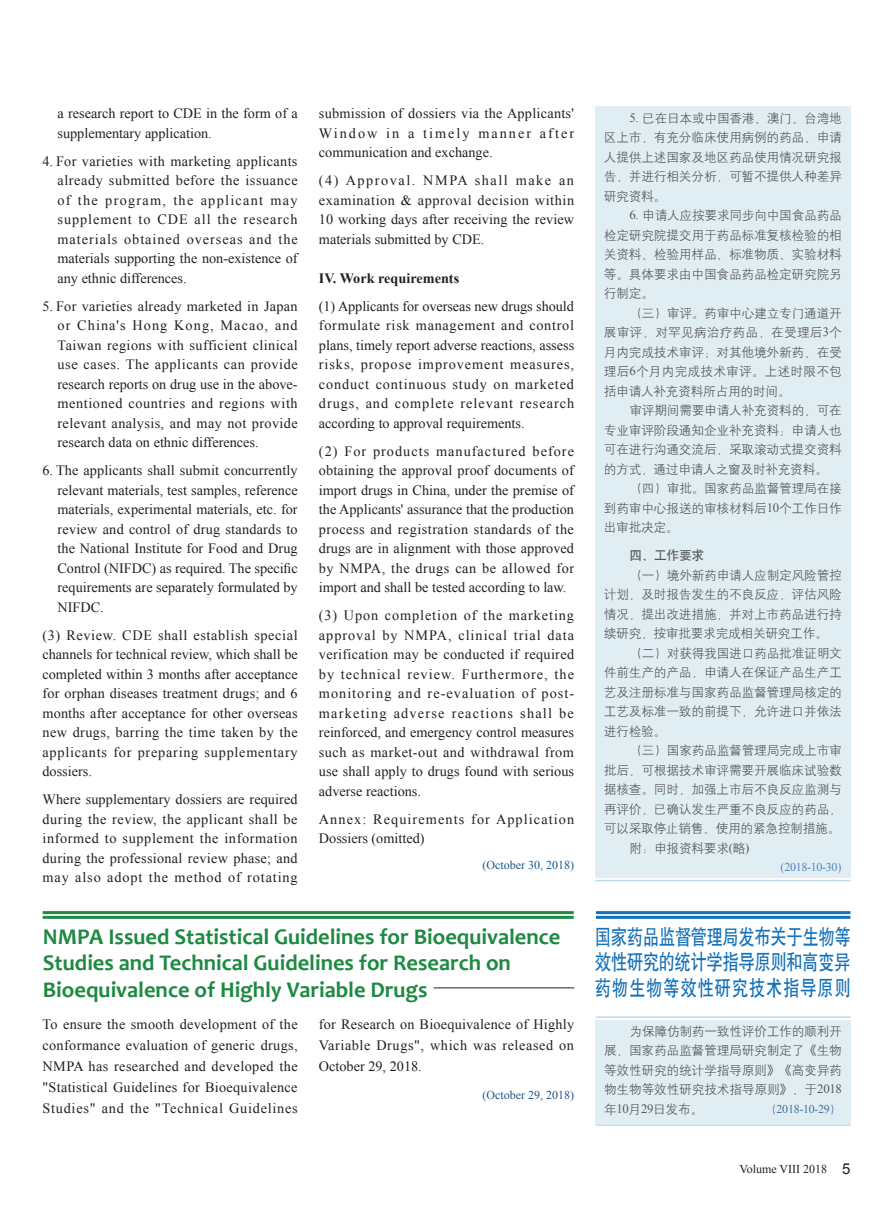
<style>
.page{position:relative;width:893px;height:1212px;background:#fff}
.page>*{position:absolute;margin:0;border:0;box-sizing:border-box;transform-origin:0 0}
.英文标题{font:700 22.5px/26.2px "Candara";color:#1d8941}
.中文标题{font:21px/25.2px "H Yb 1 gj";color:#1471b9;scale:.76 1}
.中文标题-2{font:21px "H Yb 1 gj";letter-spacing:.07em;color:#1471b9;scale:.76 1}
.英文{font:14.25px/19.5px "Times New Roman";color:#231f20;text-align:justify}
.英文-2{font:14.25px/19.5px "Times New Roman";letter-spacing:.075em;color:#231f20}
.英文-3{font:700 14.25px "Times New Roman";color:#231f20}
.中文{font:12.75px/19.5px "H Yg 2 gj";letter-spacing:-.02em;color:#57585a;text-align:justify}
.中文-2{font:12.75px "H Yb 1 gj";color:#57585a}
.英文-4{font:12px "Times New Roman";color:#1b588b}
.t1{font:12px "Times New Roman";color:#231f20}
.中文-3{font:12px "Times New Roman";letter-spacing:-.025em;color:#5284c4}
.中文-4{font:12px "Times New Roman";letter-spacing:-.025em;color:#48709f}
.s1{font-family:"Times New Roman"}
.s2{font-family:"H Yg 2 gj"}
.s3{font-family:"Arial";font-size:15px}
</style>
<div class="page">
<div style="left:595px;top:106px;width:255px;height:772px;background:#e0eef3"></div>
<hr style="left:595px;top:880px;width:255px;height:1px;background:#bbdae6">
<div style="left:596px;top:1020px;width:255px;height:103px;background:#e0eef3"></div>
<hr style="left:596px;top:1016px;width:255px;height:2px;background:#bbdae6">
<hr style="left:596px;top:1124px;width:255px;height:2px;background:#bbdae6">
<hr style="left:596px;top:911px;width:254px;height:3px;background:#1471b9">
<hr style="left:596px;top:916px;width:254px;height:3px;background:#1471b9">
<hr style="left:43px;top:911px;width:531px;height:3px;background:#1d8941">
<hr style="left:43px;top:916px;width:531px;height:3px;background:#1d8941">
<hr style="left:434px;top:987px;width:140px;height:1px;background:#231f20">
<p class="英文" style="left:58px;top:103px;width:242px">a research report to CDE in the form of a supplementary application.</p>
<p class="英文" style="left:58px;top:151px;width:242px;text-indent:-15px">4. For varieties with marketing applicants already submitted before the issuance of the program, the applicant may supplement to CDE all the research materials obtained overseas and the materials supporting the non-existence of any ethnic differences.</p>
<p class="英文" style="left:58px;top:296px;width:242px;text-indent:-15px">5. For varieties already marketed in Japan or China's Hong Kong, Macao, and Taiwan regions with sufficient clinical use cases. The applicants can provide research reports on drug use in the above&shy;mentioned countries and regions with relevant analysis, and may not provide research data on ethnic differences.</p>
<p class="英文" style="left:58px;top:460px;width:242px;text-indent:-15px">6. The applicants shall submit concurrently relevant materials, test samples, reference materials, experimental materials, etc. for review and control of drug standards to the National Institute for Food and Drug Control (NIFDC) as required. The specific requirements are separately formulated by NIFDC.</p>
<p class="英文" style="left:43px;top:625px;width:257px">(3) Review. CDE shall establish special channels for technical review, which shall be completed within 3 months after acceptance for orphan diseases treatment drugs; and 6 months after acceptance for other overseas new drugs, barring the time taken by the applicants for preparing supplementary dossiers.</p>
<p class="英文" style="left:43px;top:789px;width:257px">Where supplementary dossiers are required during the review, the applicant shall be informed to supplement the information during the professional review phase; and may also adopt the method of rotating</p>
<p class="英文" style="left:319px;top:103px;width:257px">submission of dossiers via the Applicants' Window in a timely manner after communication and exchange.</p>
<p class="英文" style="left:319px;top:170px;width:257px">(4) Approval. NMPA shall make an examination &amp; approval decision within 10 working days after receiving the review materials submitted by CDE.</p>
<p class="英文-3" style="left:319px;top:268px;width:142px">IV. Work requirements</p>
<p class="英文" style="left:319px;top:296px;width:257px">(1) Applicants for overseas new drugs should formulate risk management and control plans, timely report adverse reactions, assess risks, propose improvement measures, conduct continuous study on marketed drugs, and complete relevant research according to approval requirements.</p>
<p class="英文" style="left:319px;top:441px;width:257px">(2) For products manufactured before obtaining the approval proof documents of import drugs in China, under the premise of the Applicants' assurance that the production process and registration standards of the drugs are in alignment with those approved by NMPA, the drugs can be allowed for import and shall be tested according to law.</p>
<p class="英文" style="left:319px;top:605px;width:257px">(3) Upon completion of the marketing approval by NMPA, clinical trial data verification may be conducted if required by technical review. Furthermore, the monitoring and re-evaluation of post&shy;marketing adverse reactions shall be reinforced, and emergency control measures such as market-out and withdrawal from use shall apply to drugs found with serious adverse reactions.</p>
<p class="英文-2" style="left:319px;top:809px;width:257px">Annex: Requirements for Application<br>Dossiers (omitted)</p>
<p class="英文-4" style="left:482px;top:857px;width:93px">(October 30, 2018)</p>
<p class="英文标题" style="left:43px;top:923px;width:519px">NMPA Issued Statistical Guidelines for Bioequivalence<br>Studies and Technical Guidelines for Research on<br>Bioequivalence of Highly Variable Drugs</p>
<p class="英文" style="left:43px;top:1014px;width:257px;line-height:21px">To ensure the smooth development of the conformance evaluation of generic drugs, NMPA has researched and developed the "Statistical Guidelines for Bioequivalence Studies" and the "Technical Guidelines</p>
<p class="英文" style="left:319px;top:1014px;width:257px;line-height:21px">for Research on Bioequivalence of Highly Variable Drugs", which was released on October 29, 2018.</p>
<p class="英文-4" style="left:482px;top:1087px;width:93px">(October 29, 2018)</p>
<p class="中文" style="left:604px;top:108px;width:240px;text-indent:26px"><span class="s1">5.</span> 已在日本或中国香港、澳门、台湾地区上市，有充分临床使用病例的药品，申请人提供上述国家及地区药品使用情况研究报告，并进行相关分析，可暂不提供人种差异研究资料。</p>
<p class="中文" style="left:604px;top:206px;width:240px;text-indent:26px"><span class="s1">6.</span> 申请人应按要求同步向中国食品药品检定研究院提交用于药品标准复核检验的相关资料、检验用样品、标准物质、实验材料等。具体要求由中国食品药品检定研究院另行制定。</p>
<p class="中文" style="left:604px;top:303px;width:240px;text-indent:26px">（三）审评。药审中心建立专门通道开展审评，对罕见病治疗药品，在受理后<span class="s1">3</span>个月内完成技术审评；对其他境外新药，在受理后<span class="s1">6</span>个月内完成技术审评。上述时限不包括申请人补充资料所占用的时间。</p>
<p class="中文" style="left:604px;top:401px;width:240px;text-indent:26px">审评期间需要申请人补充资料的，可在专业审评阶段通知企业补充资料；申请人也可在进行沟通交流后，采取滚动式提交资料的方式，通过申请人之窗及时补充资料。</p>
<p class="中文" style="left:604px;top:479px;width:240px;text-indent:26px">（四）审批。国家药品监督管理局在接到药审中心报送的审核材料后<span class="s1">10</span>个工作日作出审批决定。</p>
<p class="中文-2" style="left:629px;top:549px;width:76px">四、工作要求</p>
<p class="中文" style="left:604px;top:565px;width:240px;text-indent:26px">（一）境外新药申请人应制定风险管控计划，及时报告发生的不良反应，评估风险情况，提出改进措施，并对上市药品进行持续研究，按审批要求完成相关研究工作。</p>
<p class="中文" style="left:604px;top:643px;width:240px;text-indent:26px">（二）对获得我国进口药品批准证明文件前生产的产品，申请人在保证产品生产工艺及注册标准与国家药品监督管理局核定的工艺及标准一致的前提下，允许进口并依法进行检验。</p>
<p class="中文" style="left:604px;top:741px;width:240px;text-indent:26px">（三）国家药品监督管理局完成上市审批后，可根据技术审评需要开展临床试验数据核查。同时，加强上市后不良反应监测与再评价，已确认发生严重不良反应的药品，可以采取停止销售、使用的紧急控制措施。</p>
<p class="中文" style="left:629px;top:838px;width:122px">附：申报资料要求<span class="s1">(</span>略<span class="s1">)</span></p>
<p class="中文-3" style="left:781px;top:859px;width:62px">(2018-10-30)</p>
<p class="中文标题" style="left:595px;top:924px;width:338px">国家药品监督管理局发布关于生物等效性研究的统计学指导原则和高变异</p>
<p class="中文标题-2" style="left:595px;top:977px;width:338px">药物生物等效性研究技术指导原则</p>
<p class="中文" style="left:604px;top:1021px;width:239px;text-indent:26px">为保障仿制药一致性评价工作的顺利开展，国家药品监督管理局研究制定了《生物等效性研究的统计学指导原则》《高变异药物生物等效性研究技术指导原则》，于<span class="s1">2018</span>年<span class="s1">10</span>月<span class="s1">29</span>日发布。</p>
<p class="中文-4" style="left:765px;top:1100px;width:78px"><span class="s2">（</span>2018-10-29<span class="s2">）</span></p>
<p class="t1" style="left:740px;top:1161px;width:112px">Volume VIII 2018 <span class="s3">5</span></p>
</div>
